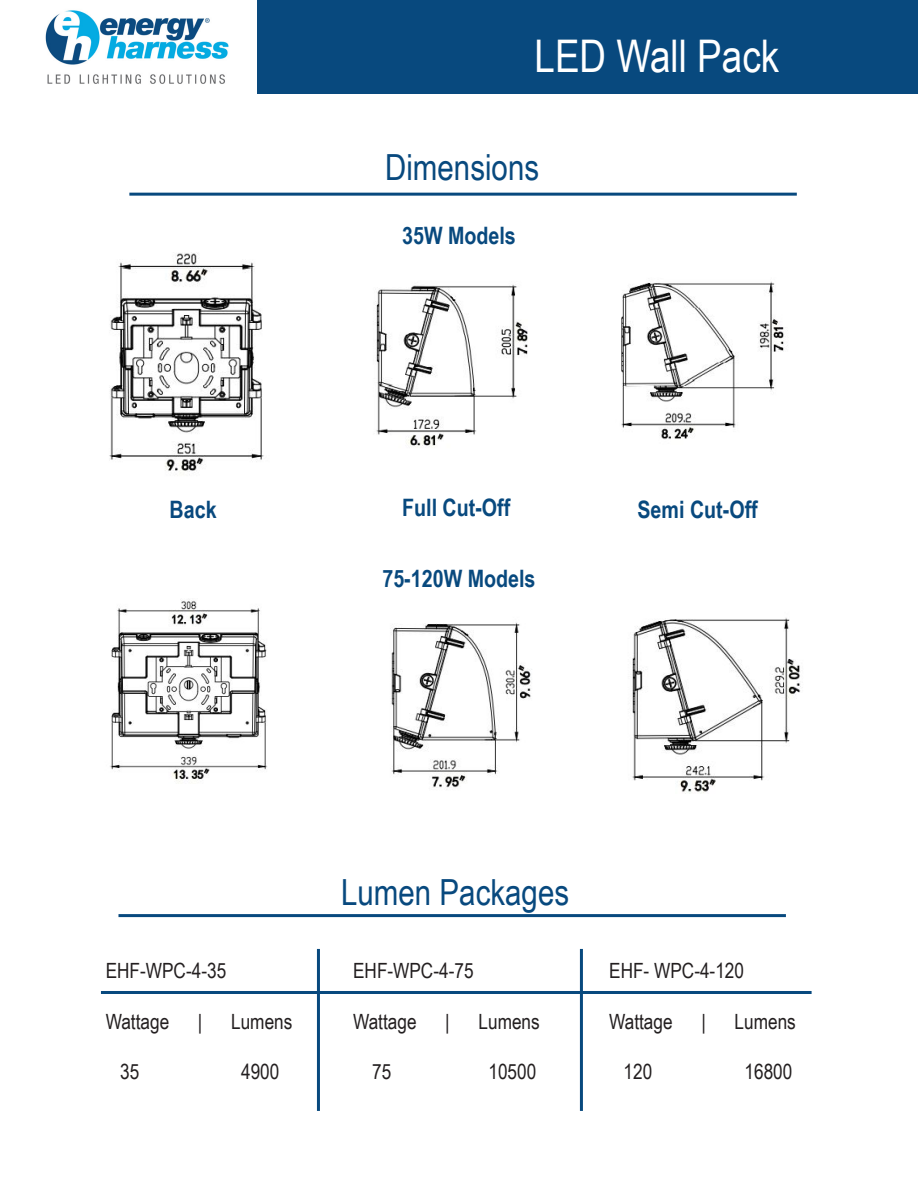
<style>
.page{position:relative;width:918px;height:1188px;background:#fff}
.page>*{position:absolute;margin:0;border:0;box-sizing:border-box;transform-origin:0 0}
.t1{font:45px "Arial Narrow";color:#fff}
.t2{font:36px "Arial Narrow";color:#08497e}
.t3{font:700 24px "Arial Narrow";color:#08497e}
.t4{font:21px "Arial Narrow";color:#231f20}
</style>
<div class="page">
<div style="left:257px;top:0;width:661px;height:94px;background:#08497e"></div>
<img style="left:45px;top:10px;width:184px;height:74px">
<img style="left:109px;top:253px;width:155px;height:220px">
<img style="left:375px;top:284px;width:153px;height:163px">
<img style="left:621px;top:281px;width:163px;height:159px">
<img style="left:110px;top:599px;width:158px;height:183px">
<img style="left:390px;top:622px;width:142px;height:168px">
<img style="left:632px;top:618px;width:169px;height:175px">
<hr style="left:129px;top:193px;width:668px;height:3px;background:#08497e">
<hr style="left:118px;top:914px;width:668px;height:3px;background:#08497e">
<hr style="left:317px;top:949px;width:3px;height:162px;background:#08497e">
<hr style="left:580px;top:949px;width:3px;height:162px;background:#08497e">
<hr style="left:101px;top:991px;width:711px;height:3px;background:#08497e">
<p class="t1" style="left:535px;top:23px;width:246px">LED Wall Pack</p>
<p class="t2" style="left:385px;top:141px;width:156px">Dimensions</p>
<p class="t3" style="left:402px;top:218px;width:115px">35W Models</p>
<p class="t3" style="left:170px;top:491px;width:49px">Back</p>
<p class="t3" style="left:402px;top:490px;width:110px">Full Cut-Off</p>
<p class="t3" style="left:638px;top:491px;width:122px">Semi Cut-Off</p>
<p class="t3" style="left:382px;top:561px;width:155px">75-120W Models</p>
<p class="t4" style="left:106px;top:955px;width:122px">EHF-WPC-4-35</p>
<p class="t4" style="left:106px;top:1006px;width:65px">Wattage</p>
<p class="t4" style="left:198px;top:1006px;width:6px">|</p>
<p class="t4" style="left:231px;top:1006px;width:63px">Lumens</p>
<p class="t4" style="left:120px;top:1056px;width:21px">35</p>
<p class="t4" style="left:241px;top:1056px;width:40px">4900</p>
<p class="t2" style="left:341px;top:866px;width:230px">Lumen Packages</p>
<p class="t4" style="left:353px;top:955px;width:122px">EHF-WPC-4-75</p>
<p class="t4" style="left:353px;top:1006px;width:65px">Wattage</p>
<p class="t4" style="left:445px;top:1006px;width:6px">|</p>
<p class="t4" style="left:479px;top:1006px;width:63px">Lumens</p>
<p class="t4" style="left:372px;top:1056px;width:21px">75</p>
<p class="t4" style="left:488px;top:1056px;width:49px">10500</p>
<p class="t4" style="left:609px;top:955px;width:136px">EHF- WPC-4-120</p>
<p class="t4" style="left:609px;top:1006px;width:65px">Wattage</p>
<p class="t4" style="left:701px;top:1006px;width:6px">|</p>
<p class="t4" style="left:735px;top:1006px;width:63px">Lumens</p>
<p class="t4" style="left:624px;top:1056px;width:30px">120</p>
<p class="t4" style="left:745px;top:1056px;width:49px">16800</p>
</div>
